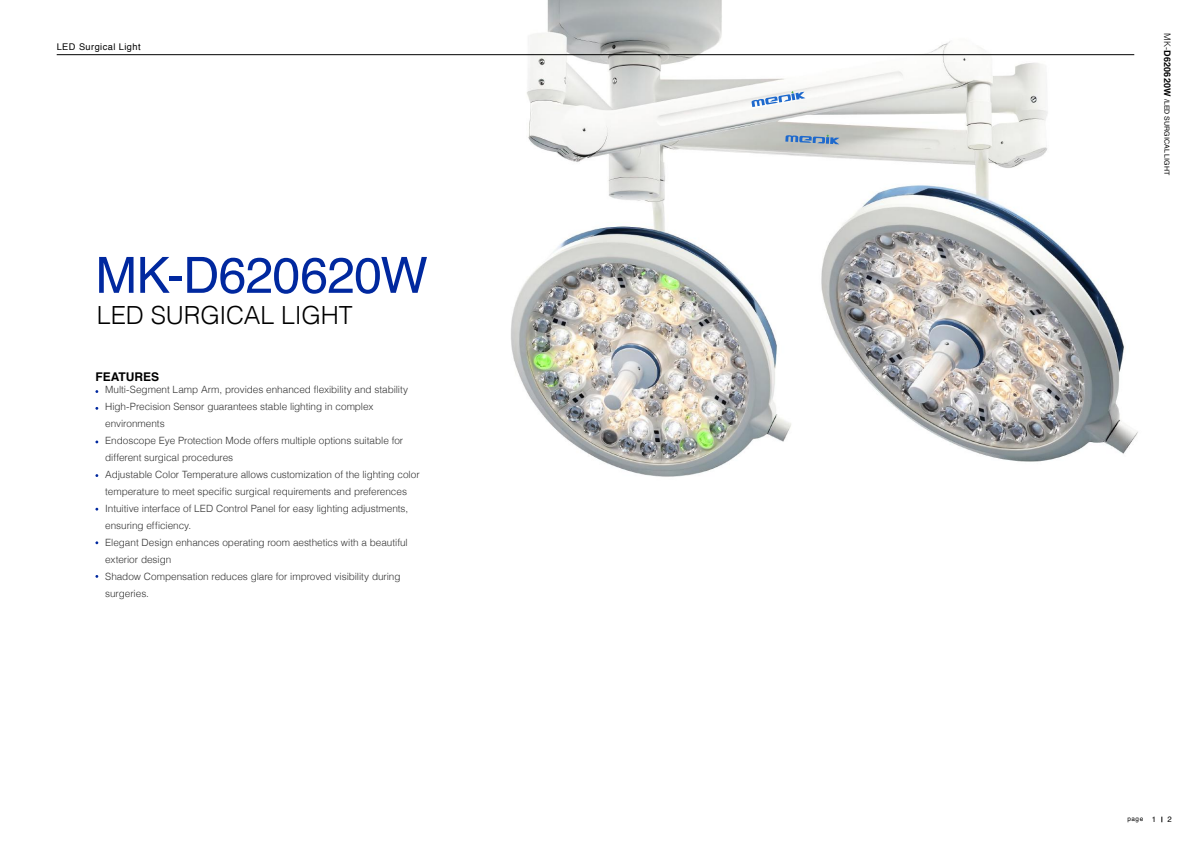
<style>
.page{position:relative;width:1191px;height:842px;background:#fff}
.page>*{position:absolute;margin:0;border:0;box-sizing:border-box;transform-origin:0 0}
.t1{font:50px "Helvetica";letter-spacing:-.015em;color:#00289f}
.t2{font:300 25px "Helvetica";letter-spacing:-.005em;color:#000}
.t3{font:700 12px "Helvetica";letter-spacing:-.005em;color:#000}
.t4{font:300 10px/17px "Helvetica";letter-spacing:-.005em;color:#333}
.t5{font:9.2px "Helvetica";letter-spacing:.05em;color:#000}
.t6{font:7.8px "Helvetica";color:#000}
.t7{font:7px "Helvetica";letter-spacing:.01em;color:#000}
.t8{font:6.4px "Helvetica";color:#000}
.s1{font-weight:300;font-size:9px}
.s2{font-weight:700;font-size:9px}
.s3{font-size:7.8px}
</style>
<div class="page">
<img style="left:456px;top:0;width:682px;height:477px">
<svg style="left:785px;top:135px;width:54px;height:9px"></svg>
<svg style="left:751px;top:91px;width:54px;height:16px"></svg>
<hr style="left:57px;top:55px;width:1077px;height:1px;background:#000">
<p class="t5" style="left:57px;top:40px;width:85px">LED Surgical Light</p>
<h1 class="t1" style="left:95px;top:237px;width:334px">MK-D620620W</h1>
<h2 class="t2" style="left:97px;top:295px;width:257px">LED SURGICAL LIGHT</h2>
<p class="t3" style="left:95px;top:367px;width:65px">FEATURES</p>
<p class="t4" style="left:105px;top:381px;width:316px">Multi-Segment Lamp Arm, provides enhanced flexibility and stability High-Precision Sensor guarantees stable lighting in complex environments<br>Endoscope Eye Protection Mode offers multiple options suitable for different surgical procedures<br>Adjustable Color Temperature allows customization of the lighting color temperature to meet specific surgical requirements and preferences Intuitive interface of LED Control Panel for easy lighting adjustments, ensuring efficiency.<br>Elegant Design enhances operating room aesthetics with a beautiful exterior design<br>Shadow Compensation reduces glare for improved visibility during surgeries.</p>
<p class="t7" style="left:1172px;top:33px;width:144px;rotate:90deg"><span class="s1">MK-</span><span class="s2">D620620W</span> /LED SURGICAL LIGHT</p>
<p class="t8" style="left:1127px;top:814px;width:30px">page <span class="s3">1</span></p>
<p class="t6" style="left:1167px;top:813px;width:6px">2</p>
</div>
